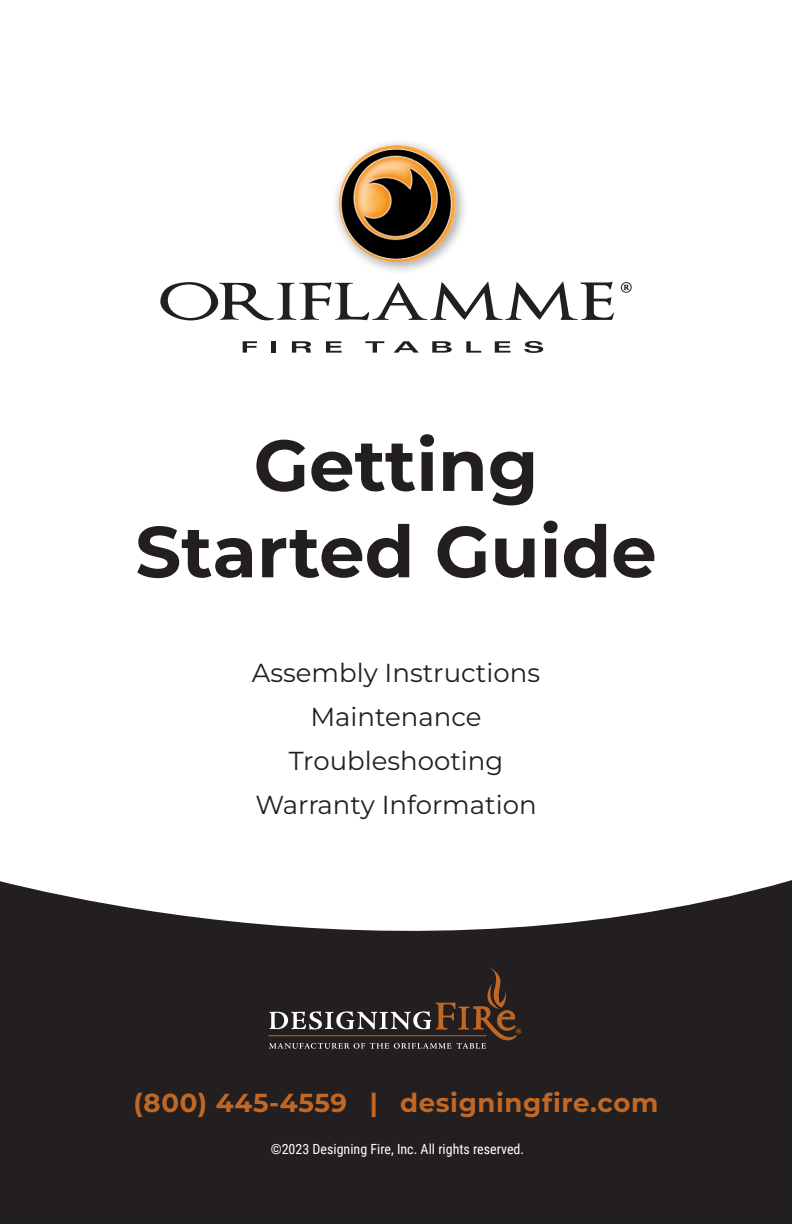
<style>
.page{position:relative;width:792px;height:1224px;background:#fff}
.page>*{position:absolute;margin:0;border:0;box-sizing:border-box;transform-origin:0 0}
.t1{font:700 72px/86.4px "Montserrat";color:#231f20;text-align:center}
.t2{font:26px "Montserrat";color:#231f20}
.t3{font:700 26px "Montserrat";letter-spacing:.025em;color:#c26824}
.t4{font:14px "Roboto Condensed";color:#fff}
</style>
<div class="page">
<svg style="left:0;top:880px;width:792px;height:66px"></svg>
<div style="left:0;top:946px;width:792px;height:278px;background:#231f20"></div>
<hr style="left:268px;top:1035px;width:218px;height:1px;background:#c26824">
<svg style="left:269px;top:968px;width:252px;height:81px"></svg>
<svg style="left:160px;top:281px;width:454px;height:40px"></svg>
<svg style="left:243px;top:341px;width:14px;height:12px"></svg>
<hr style="left:272px;top:341px;width:4px;height:12px;background:#231f20">
<svg style="left:292px;top:341px;width:19px;height:12px"></svg>
<svg style="left:326px;top:341px;width:16px;height:12px"></svg>
<svg style="left:365px;top:341px;width:19px;height:12px"></svg>
<svg style="left:394px;top:341px;width:25px;height:12px"></svg>
<svg style="left:432px;top:341px;width:20px;height:12px"></svg>
<svg style="left:466px;top:341px;width:15px;height:12px"></svg>
<svg style="left:495px;top:341px;width:16px;height:12px"></svg>
<svg style="left:524px;top:341px;width:19px;height:12px"></svg>
<svg style="left:621px;top:282px;width:11px;height:11px"></svg>
<div style="left:315px;top:121px;width:165px;height:165px;background:#fff"></div>
<img style="left:339px;top:145px;width:117px;height:117px">
<p class="t1" style="left:135px;top:420px;width:523px">Getting<br>Started Guide</p>
<p class="t2" style="left:252px;top:655px;width:290px">Assembly Instructions</p>
<p class="t2" style="left:310px;top:699px;width:173px">Maintenance</p>
<p class="t2" style="left:289px;top:743px;width:216px">Troubleshooting</p>
<p class="t2" style="left:255px;top:787px;width:283px">Warranty Information</p>
<p class="t3" style="left:134px;top:1085px;width:526px">(800) 445-4559 | designingfire.com</p>
<p class="t4" style="left:271px;top:1139px;width:255px">©2023 Designing Fire, Inc. All rights reserved.</p>
</div>
